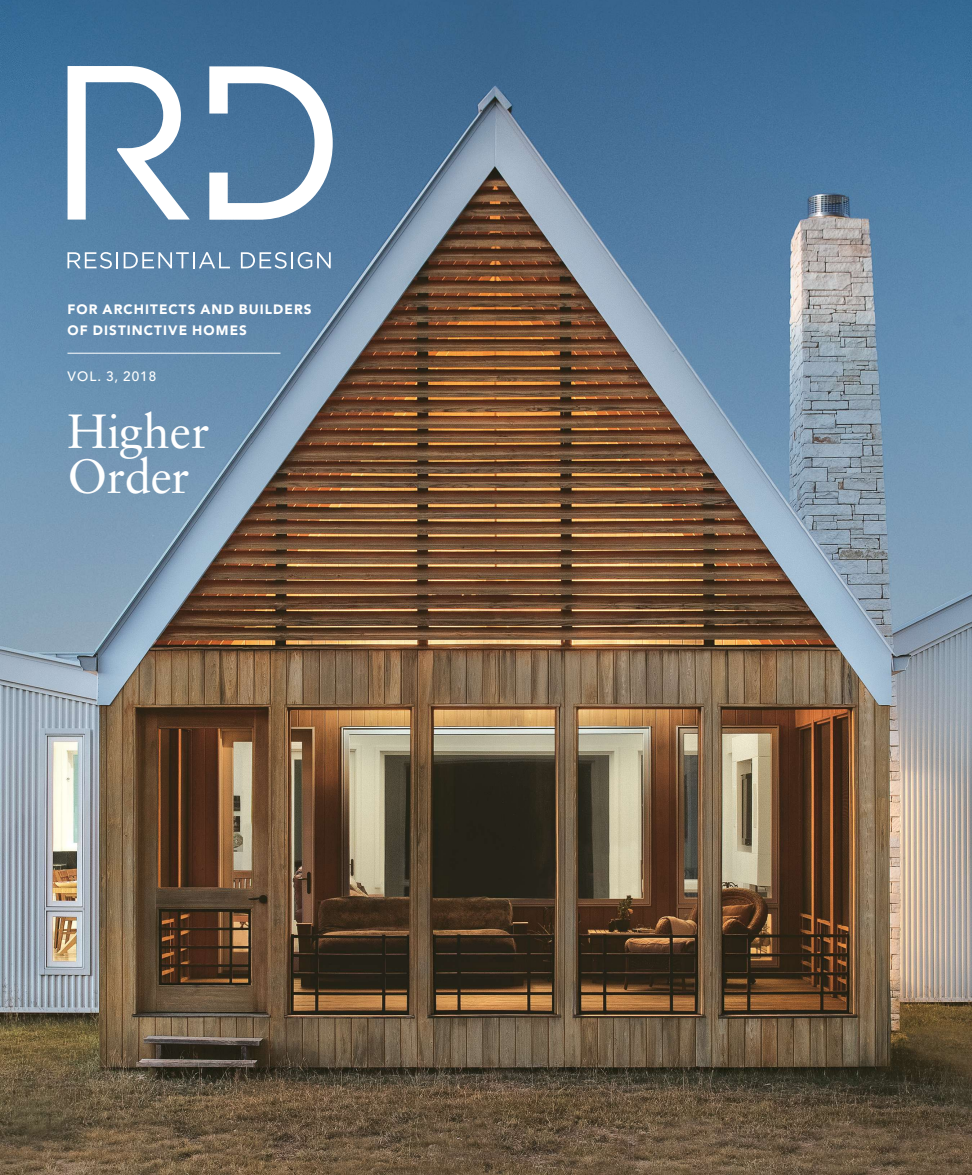
<style>
.page{position:relative;width:972px;height:1175px;background:#fff}
.page>*{position:absolute;margin:0;border:0;box-sizing:border-box;transform-origin:0 0}
.t1{font:48px/45px "Sabon LT Pro";letter-spacing:-.015em;color:#fff}
.t2{font:900 13.5px/21px "Avenir";letter-spacing:.08em;color:#fff}
.t3{font:500 13.5px "Avenir";letter-spacing:.08em;color:#fff}
</style>
<div class="page">
<img style="left:0;top:0;width:972px;height:1174px">
<hr style="left:68px;top:353px;width:213px;height:1px;background:#fff">
<svg style="left:68px;top:66px;width:122px;height:153px"></svg>
<svg style="left:209px;top:66px;width:124px;height:154px"></svg>
<svg style="left:67px;top:252px;width:51px;height:16px"></svg>
<svg style="left:124px;top:252px;width:106px;height:16px"></svg>
<svg style="left:241px;top:252px;width:90px;height:17px"></svg>
<p class="t2" style="left:68px;top:299px;width:246px">FOR ARCHITECTS AND BUILDERS<br>OF DISTINCTIVE HOMES</p>
<p class="t3" style="left:68px;top:368px;width:90px">VOL. 3, 2018</p>
<p class="t1" style="left:68px;top:414px;width:144px">Higher<br>Order</p>
</div>
